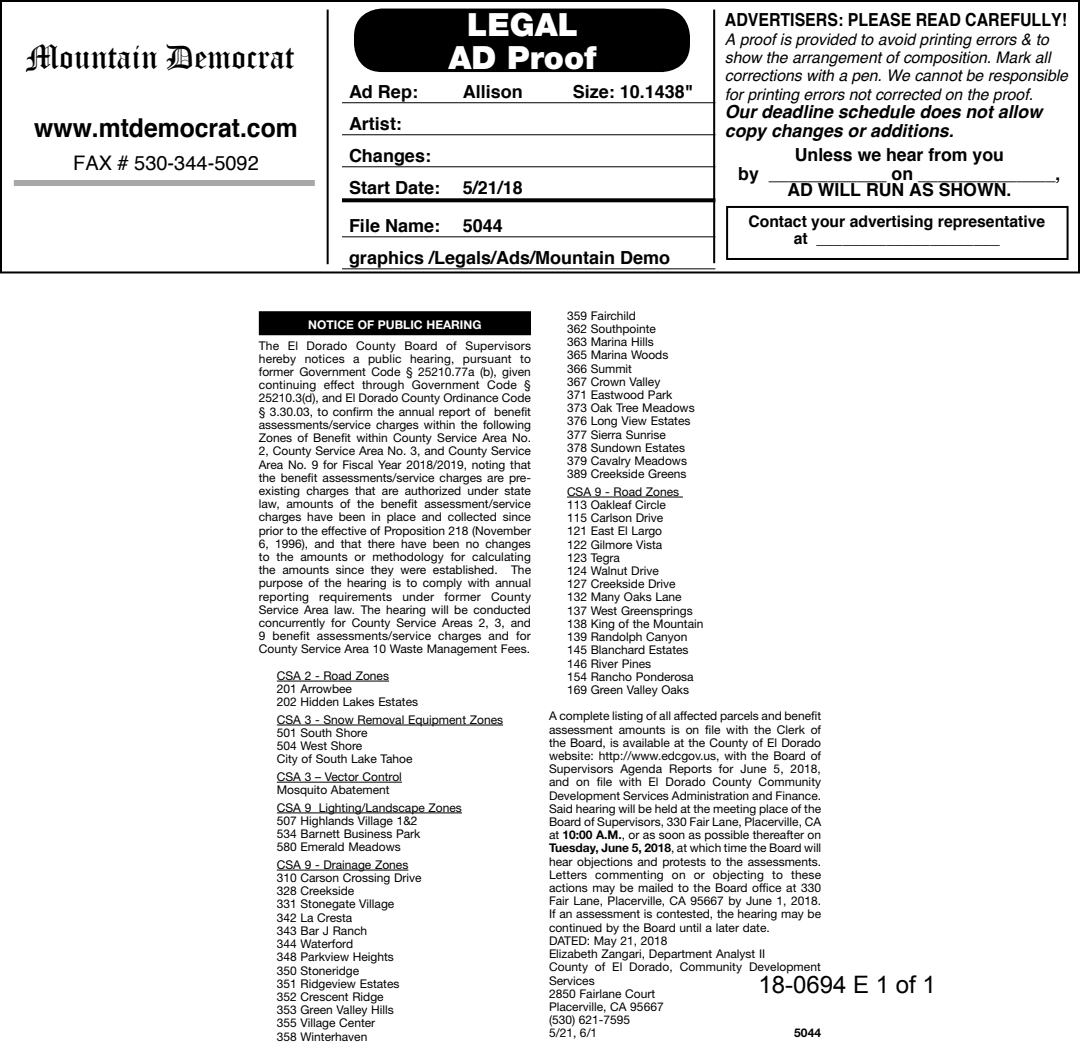
<style>
.page{position:relative;width:1080px;height:1044px;background:#fff}
.page>*{position:absolute;margin:0;border:0;box-sizing:border-box;transform-origin:0 0}
.t1{font:33px "Old English Text";color:#000}
.t2{font:900 32px/32.4px "Helvetica Neue LT Std";color:#fff;text-align:center}
.t3{font:700 26px "Helvetica";color:#000;scale:.95 1}
.t4{font:24px "Arial";color:#000}
.t5{font:20px "Helvetica";color:#000}
.t6{font:700 18px/32px "Helvetica";color:#000}
.t7{font:italic 700 18px/18.4px "Helvetica";color:#000}
.t8{font:700 18px "Helvetica";color:#000;scale:.88 1}
.t9{font:italic 16px/18.4px "Helvetica";color:#000}
.t10{font:700 16px/16.4px "Helvetica";color:#000;text-align:center}
.t11{font:12px/13.2px "Helvetica Neue LT Std";color:#000}
.t12{font:700 12px "Helvetica Neue LT Std";color:#fff}
.t13{font:700 12px "Helvetica Neue LT Std";color:#000}
.s1{font-weight:700}
</style>
<div class="page">
<div style="left:0;top:0;width:1080px;height:273px;border:2px solid #000"></div>
<hr style="left:342px;top:102px;width:373px;height:1px;background:#000">
<hr style="left:342px;top:134px;width:373px;height:1px;background:#000">
<hr style="left:342px;top:166px;width:373px;height:1px;background:#000">
<svg style="left:342px;top:198px;width:371px;height:4px"></svg>
<hr style="left:342px;top:236px;width:373px;height:1px;background:#000">
<hr style="left:342px;top:268px;width:373px;height:1px;background:#000">
<hr style="left:713px;top:10px;width:2px;height:253px;background:#000">
<hr style="left:327px;top:10px;width:2px;height:254px;background:#000">
<div style="left:354px;top:9px;width:336px;height:63px;background:#000;border-radius:28px"></div>
<div style="left:726px;top:206px;width:343px;height:54px;border:2px solid #000"></div>
<div style="left:14px;top:180px;width:301px;height:6px;background:#a7a7a7"></div>
<div style="left:259px;top:311px;width:272px;height:24px;background:#000"></div>
<hr style="left:277px;top:680px;width:112px;height:1px;background:#000">
<hr style="left:277px;top:724px;width:226px;height:1px;background:#000">
<hr style="left:277px;top:781px;width:125px;height:1px;background:#000">
<hr style="left:277px;top:812px;width:185px;height:1px;background:#000">
<hr style="left:277px;top:869px;width:131px;height:1px;background:#000">
<hr style="left:567px;top:496px;width:116px;height:1px;background:#000">
<h1 class="t1" style="left:26px;top:36px;width:270px">Mountain Democrat</h1>
<h3 class="t3" style="left:34px;top:107px;width:279px">www.mtdemocrat.com</h3>
<h3 class="t5" style="left:73px;top:148px;width:187px">FAX # 530-344-5092</h3>
<h2 class="t2" style="left:449px;top:9px;width:150px">LEGAL<br>AD Proof</h2>
<h3 class="t6" style="left:349px;top:76px;width:70px">Ad Rep:</h3>
<h3 class="t6" style="left:463px;top:76px;width:62px">Allison</h3>
<h3 class="t6" style="left:573px;top:76px;width:122px">Size: 10.1438"</h3>
<h3 class="t6" style="left:349px;top:108px;width:93px">Artist:<br>Changes:<br>Start Date:</h3>
<h3 class="t6" style="left:463px;top:172px;width:62px">5/21/18</h3>
<h3 class="t6" style="left:349px;top:210px;width:93px">File Name:</h3>
<h3 class="t6" style="left:349px;top:210px;width:323px;text-indent:114px">5044<br>graphics /Legals/Ads/Mountain Demo</h3>
<h3 class="t8" style="left:725px;top:5px;width:390px">ADVERTISERS: PLEASE READ CAREFULLY!</h3>
<h3 class="t9" style="left:725px;top:30px;width:345px">A proof is provided to avoid printing errors &amp; to show the arrangement of composition. Mark all corrections with a pen. We cannot be responsible for printing errors not corrected on the proof.</h3>
<h3 class="t7" style="left:725px;top:103px;width:319px">Our deadline schedule does not allow copy changes or additions.</h3>
<h3 class="t6" style="left:738px;top:146px;width:324px;line-height:18.4px;text-align:center">Unless we hear from you<br>by ____________ on ______________,</h3>
<h3 class="t6" style="left:787px;top:174px;width:225px">AD WILL RUN AS SHOWN.</h3>
<h3 class="t10" style="left:748px;top:213px;width:298px">Contact your advertising representative at _____________________</h3>
<p class="t12" style="left:308px;top:317px;width:175px">NOTICE OF PUBLIC HEARING</p>
<p class="t11" style="left:259px;top:338px;width:274px;text-align:justify">The El Dorado County Board of Supervisors hereby notices a public hearing, pursuant to former Government Code § 25210.77a (b), given continuing effect through Government Code § 25210.3(d), and El Dorado County Ordinance Code § 3.30.03, to confirm the annual report of benefit assessments/service charges within the following Zones of Benefit within County Service Area No.<br>2, County Service Area No. 3, and County Service Area No. 9 for Fiscal Year 2018/2019, noting that the benefit assessments/service charges are pre&shy;existing charges that are authorized under state law, amounts of the benefit assessment/service charges have been in place and collected since prior to the effective of Proposition 218 (November 6, 1996), and that there have been no changes to the amounts or methodology for calculating the amounts since they were established. The purpose of the hearing is to comply with annual reporting requirements under former County Service Area law. The hearing will be conducted concurrently for County Service Areas 2, 3, and 9 benefit assessments/service charges and for County Service Area 10 Waste Management Fees.</p>
<p class="t11" style="left:277px;top:668px;width:143px">CSA 2 - Road Zones<br>201 Arrowbee<br>202 Hidden Lakes Estates</p>
<p class="t11" style="left:277px;top:712px;width:228px">CSA 3 - Snow Removal Equipment Zones<br>501 South Shore<br>504 West Shore<br>City of South Lake Tahoe</p>
<p class="t11" style="left:277px;top:769px;width:127px">CSA 3 – Vector Control<br>Mosquito Abatement</p>
<p class="t11" style="left:277px;top:800px;width:187px">CSA 9 Lighting/Landscape Zones<br>507 Highlands Village 1&amp;2<br>534 Barnett Business Park<br>580 Emerald Meadows</p>
<p class="t11" style="left:277px;top:857px;width:146px">CSA 9 - Drainage Zones<br>310 Carson Crossing Drive<br>328 Creekside<br>331 Stonegate Village<br>342 La Cresta<br>343 Bar J Ranch<br>344 Waterford<br>348 Parkview Heights<br>350 Stoneridge<br>351 Ridgeview Estates<br>352 Crescent Ridge<br>353 Green Valley Hills<br>355 Village Center<br>358 Winterhaven</p>
<p class="t11" style="left:567px;top:309px;width:129px">359 Fairchild<br>362 Southpointe<br>363 Marina Hills<br>365 Marina Woods<br>366 Summit<br>367 Crown Valley<br>371 Eastwood Park<br>373 Oak Tree Meadows<br>376 Long View Estates<br>377 Sierra Sunrise<br>378 Sundown Estates<br>379 Cavalry Meadows<br>389 Creekside Greens</p>
<p class="t11" style="left:567px;top:484px;width:138px">CSA 9 - Road Zones<br>113 Oakleaf Circle<br>115 Carlson Drive<br>121 East El Largo<br>122 Gilmore Vista<br>123 Tegra<br>124 Walnut Drive<br>127 Creekside Drive<br>132 Many Oaks Lane<br>137 West Greensprings<br>138 King of the Mountain<br>139 Randolph Canyon<br>145 Blanchard Estates<br>146 River Pines<br>154 Rancho Ponderosa<br>169 Green Valley Oaks</p>
<p class="t11" style="left:549px;top:709px;width:274px">A complete listing of all affected parcels and benefit assessment amounts is on file with the Clerk of the Board, is available at the County of El Dorado website: http://www.edcgov.us, with the Board of Supervisors Agenda Reports for June 5, 2018, and on file with El Dorado County Community Development Services Administration and Finance.<br>Said hearing will be held at the meeting place of the Board of Supervisors, 330 Fair Lane, Placerville, CA at <span class="s1">10:00 A.M.</span>, or as soon as possible thereafter on <span class="s1">Tuesday, June 5, 2018</span>, at which time the Board will hear objections and protests to the assessments.<br>Letters commenting on or objecting to these actions may be mailed to the Board office at 330<br>Fair Lane, Placerville, CA 95667 by June 1, 2018.<br>If an assessment is contested, the hearing may be continued by the Board until a later date.<br>DATED: May 21, 2018<br>Elizabeth Zangari, Department Analyst II<br>County of El Dorado, Community Development Services<br>2850 Fairlane Court<br>Placerville, CA 95667<br>(530) 621-7595<br>5/21, 6/1</p>
<h3 class="t4" style="left:759px;top:969px;width:179px">18-0694 E 1 of 1</h3>
<p class="t13" style="left:794px;top:1025px;width:28px">5044</p>
</div>
